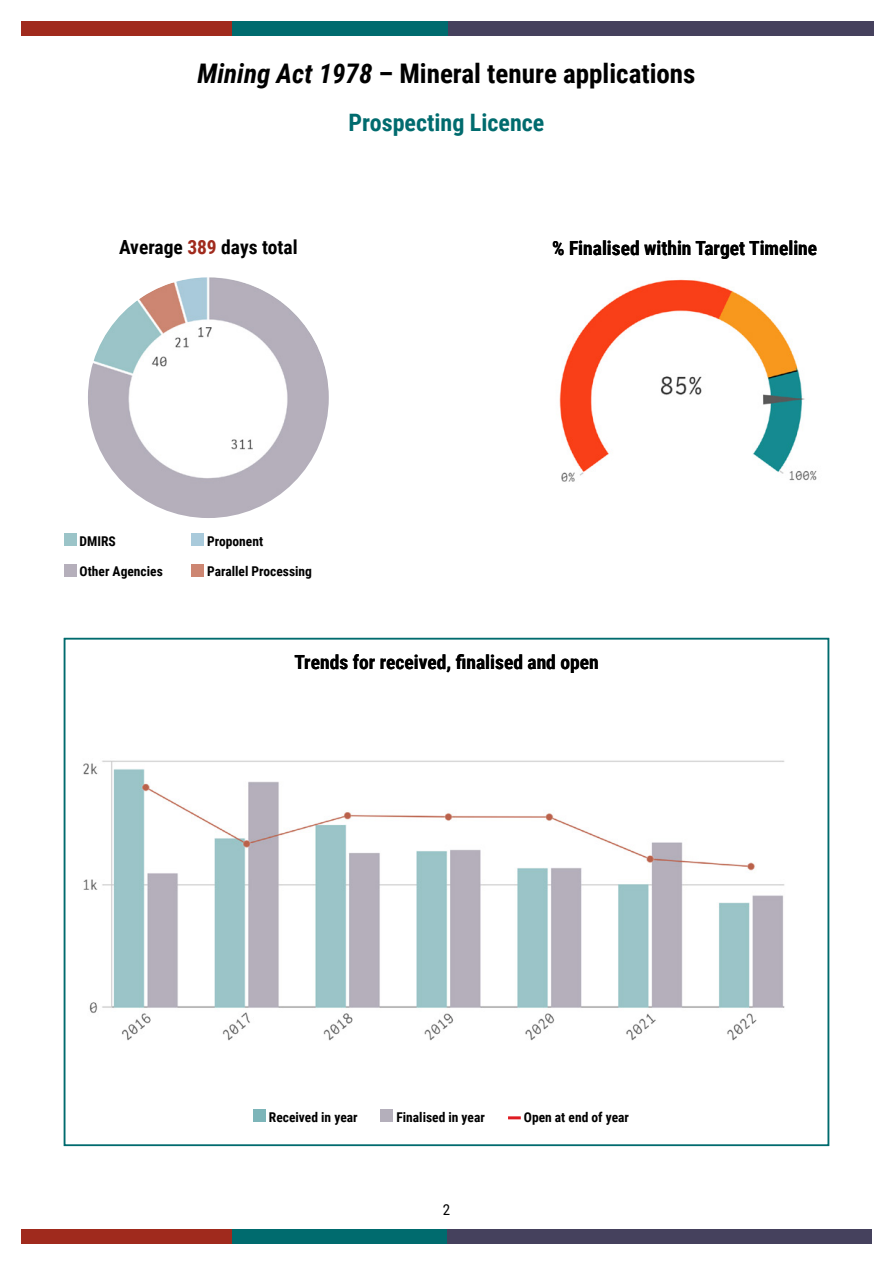
<style>
.page{position:relative;width:893px;height:1263px;background:#fff}
.page>*{position:absolute;margin:0;border:0;box-sizing:border-box;transform-origin:0 0}
._2__Sub_Heading{font:700 27px "Roboto Condensed";color:#000}
.Figure_heading{font:700 24px "Roboto Condensed";color:#006b6e}
.Table_heading{font:700 19.5px "Roboto Condensed";color:#000}
.t1{font:15px "Roboto Condensed";color:#000}
.Legend_Text_23{font:700 13.5px "Roboto Condensed";color:#000}
.Legend_text{font:700 13.5px "Roboto Condensed";color:#000}
.s1{font-style:italic}
.s2{color:#a02a1d}
</style>
<div class="page">
<div style="left:21px;top:21px;width:211px;height:14px;background:#a02a1d"></div>
<div style="left:447px;top:21px;width:427px;height:14px;background:#45415d"></div>
<div style="left:232px;top:21px;width:215px;height:14px;background:#006b6e"></div>
<div style="left:21px;top:1229px;width:211px;height:14px;background:#a02a1d"></div>
<div style="left:446px;top:1229px;width:426px;height:14px;background:#45415d"></div>
<div style="left:232px;top:1229px;width:214px;height:14px;background:#006b6e"></div>
<img style="left:88px;top:277px;width:241px;height:241px;border-radius:120px">
<div style="left:64px;top:533px;width:13px;height:13px;background:#9bc4c8"></div>
<div style="left:191px;top:533px;width:13px;height:13px;background:#a9cadb"></div>
<div style="left:64px;top:564px;width:13px;height:12px;background:#b5afbb"></div>
<div style="left:191px;top:564px;width:13px;height:12px;background:#cd8672"></div>
<img style="left:559px;top:279px;width:258px;height:203px">
<img style="left:83px;top:760px;width:702px;height:281px">
<div style="left:253px;top:1109px;width:13px;height:13px;background:#7db5b9"></div>
<div style="left:381px;top:1109px;width:12px;height:13px;background:#b4afbb"></div>
<svg style="left:508px;top:1116px;width:13px;height:3px"></svg>
<h2 class="_2__Sub_Heading" style="left:198px;top:54px;width:499px"><span class="s1">Mining Act 1978</span> – Mineral tenure applications</h2>
<p class="Figure_heading" style="left:349px;top:106px;width:197px">Prospecting Licence</p>
<p class="Table_heading" style="left:119px;top:234px;width:180px">Average <span class="s2">389</span> days total</p>
<p class="Legend_Text_23" style="left:80px;top:531px;width:38px">DMIRS</p>
<p class="Legend_Text_23" style="left:207px;top:531px;width:57px">Proponent</p>
<p class="Legend_Text_23" style="left:80px;top:562px;width:85px">Other Agencies</p>
<p class="Legend_Text_23" style="left:207px;top:562px;width:106px">Parallel Processing</p>
<p class="Table_heading" style="left:552px;top:235px;width:267px">% Finalised within Target Timeline</p>
<p class="Table_heading" style="left:294px;top:649px;width:306px">Trends for received, finalised and open</p>
<p class="Legend_text" style="left:269px;top:1108px;width:90px">Received in year</p>
<p class="Legend_text" style="left:396px;top:1108px;width:90px">Finalised in year</p>
<p class="Legend_text" style="left:524px;top:1108px;width:107px">Open at end of year</p>
<p class="t1" style="left:443px;top:1199px;width:9px">2</p>
</div>
